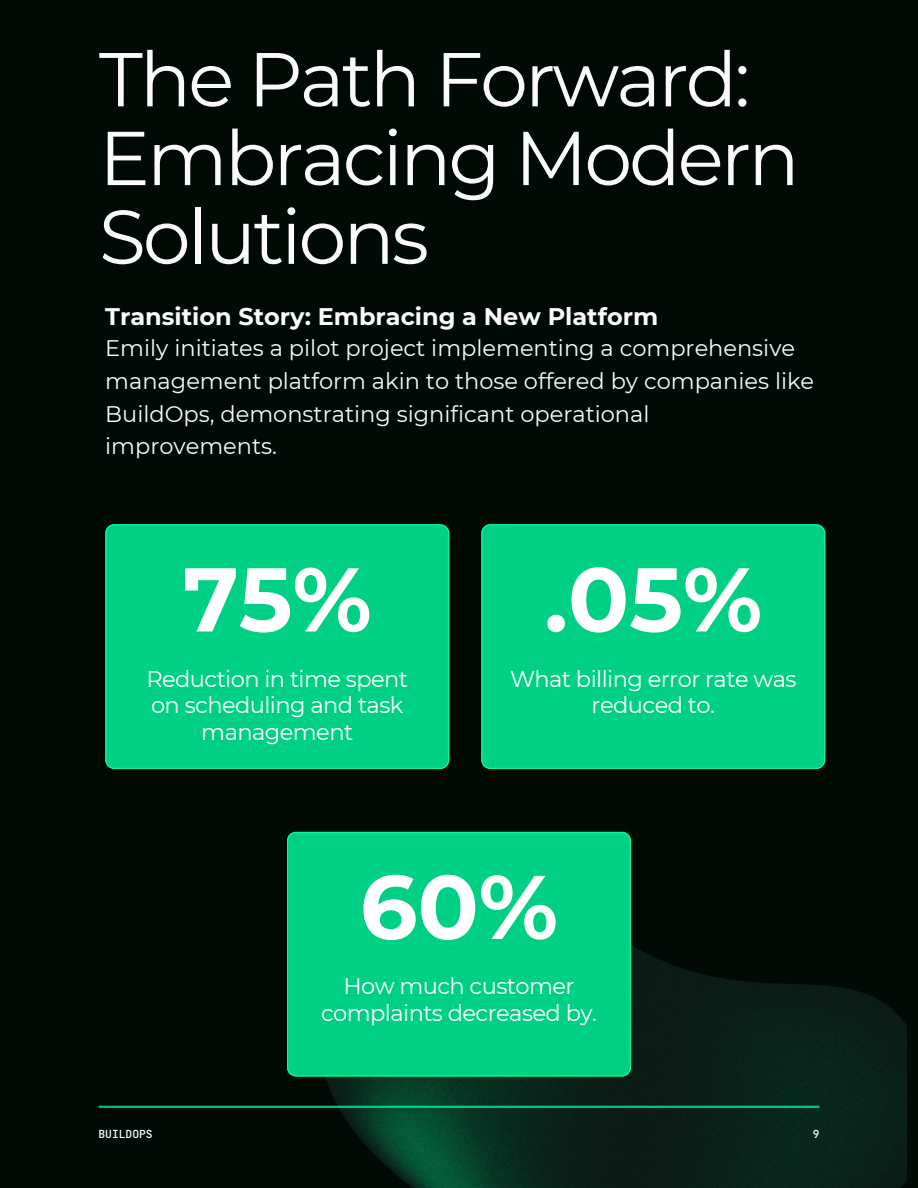
<style>
.page{position:relative;width:918px;height:1188px;background:#020a06}
.page>*{position:absolute;margin:0;border:0;box-sizing:border-box;transform-origin:0 0}
.t1{font:700 90.3px "Montserrat";color:#fff}
.t2{font:76.2px/78.8px "Montserrat";letter-spacing:-.04em;color:#fafafa}
.t3{font:700 24px "Montserrat";color:#fafafa}
.t4{font:22.5px/32.7px "Montserrat";color:#fafafa}
.t5{font:22.5px/26.4px "Montserrat";letter-spacing:-.025em;color:#fff;text-align:center}
.t6{font:500 11.25px "Jet Brains Mono";color:#fafafa}
</style>
<div class="page">
<div style="left:105px;top:524px;width:344px;height:245px;background:#00d084"></div>
<div style="left:481px;top:524px;width:344px;height:245px;background:#00d084"></div>
<img style="left:319px;top:945px;width:587px;height:243px">
<hr style="left:99px;top:1106px;width:720px;height:2px;background:#01ffa1">
<div style="left:287px;top:832px;width:344px;height:244px;background:#00d084"></div>
<h1 class="t2" style="left:99px;top:40px;width:702px">The Path Forward:<br>Embracing Modern<br>Solutions</h1>
<h3 class="t3" style="left:105px;top:302px;width:554px">Transition Story: Embracing a New Platform</h3>
<h3 class="t4" style="left:105px;top:332px;width:710px">Emily initiates a pilot project implementing a comprehensive management platform akin to those offered by companies like BuildOps, demonstrating significant operational improvements.</h3>
<h3 class="t1" style="left:183px;top:544px;width:190px">75%</h3>
<h2 class="t5" style="left:146px;top:666px;width:263px">Reduction in time spent on scheduling and task management</h2>
<h3 class="t1" style="left:544px;top:544px;width:219px">.05%</h3>
<h1 class="t5" style="left:510px;top:666px;width:288px">What billing error rate was reduced to.</h1>
<p class="t1" style="left:360px;top:852px;width:200px">60%</p>
<p class="t5" style="left:321px;top:973px;width:277px">How much customer complaints decreased by.</p>
<h1 class="t6" style="left:99px;top:1127px;width:56px">BUILDOPS</h1>
<h3 class="t6" style="left:813px;top:1127px;width:8px">9</h3>
</div>
